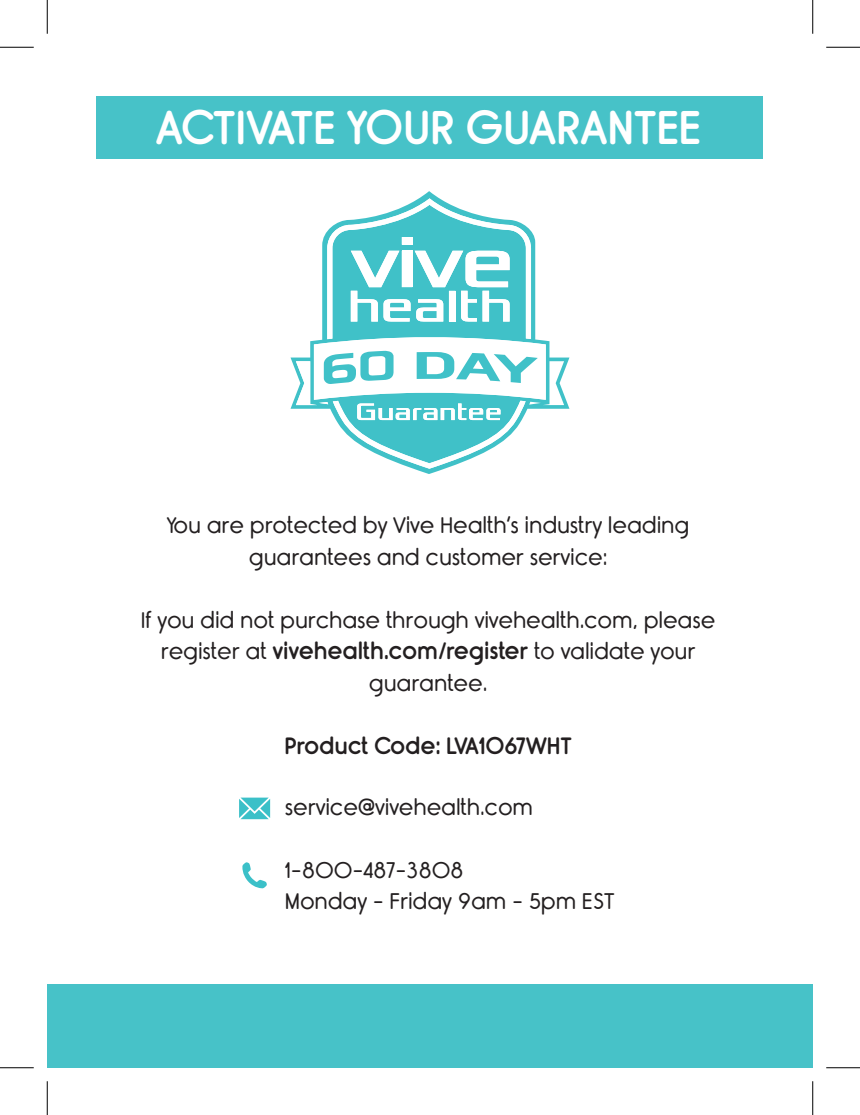
<style>
.page{position:relative;width:860px;height:1115px;background:#fff}
.page>*{position:absolute;margin:0;border:0;box-sizing:border-box;transform-origin:0 0}
.t1{font:45px "Rimouski Sb";letter-spacing:.02em;color:#fff}
.t2{font:22.5px/31.5px "Rimouski";letter-spacing:.02em;color:#231f20;text-align:center}
.t3{font:22.5px "Rimouski Sb";letter-spacing:.02em;color:#231f20}
.s1{font-family:"Rimouski Sb"}
</style>
<div class="page">
<svg style="left:239px;top:798px;width:31px;height:21px"></svg>
<svg style="left:242px;top:862px;width:25px;height:26px"></svg>
<div style="left:97px;top:97px;width:666px;height:62px;background:#47c2c8"></div>
<svg style="left:290px;top:191px;width:279px;height:283px"></svg>
<svg style="left:296px;top:198px;width:268px;height:271px"></svg>
<div style="left:47px;top:984px;width:766px;height:84px;background:#47c2c8"></div>
<hr style="left:0;top:47px;width:34px;height:1px;background:#000">
<hr style="left:826px;top:47px;width:34px;height:1px;background:#000">
<hr style="left:0;top:1067px;width:34px;height:1px;background:#000">
<hr style="left:826px;top:1067px;width:34px;height:1px;background:#000">
<hr style="left:47px;top:0;width:1px;height:34px;background:#000">
<hr style="left:47px;top:1081px;width:1px;height:34px;background:#000">
<hr style="left:812px;top:0;width:1px;height:34px;background:#000">
<hr style="left:812px;top:1081px;width:1px;height:34px;background:#000">
<p class="t1" style="left:156px;top:102px;width:546px">ACTIVATE YOUR GUARANTEE</p>
<p class="t2" style="left:167px;top:511px;width:523px">You are protected by Vive Health’s industry leading guarantees and customer service:</p>
<p class="t2" style="left:141px;top:605px;width:575px">If you did not purchase through vivehealth.com, please register at <span class="s1">vivehealth.com/register</span> to validate your guarantee.</p>
<p class="t3" style="left:285px;top:733px;width:288px">Product Code: LVA1067WHT</p>
<p class="t2" style="left:285px;top:792px;width:249px">service@vivehealth.com</p>
<p class="t2" style="left:285px;top:855px;width:180px">1-800-487-3808</p>
<p class="t2" style="left:285px;top:886px;width:330px">Monday - Friday 9am - 5pm EST</p>
</div>
